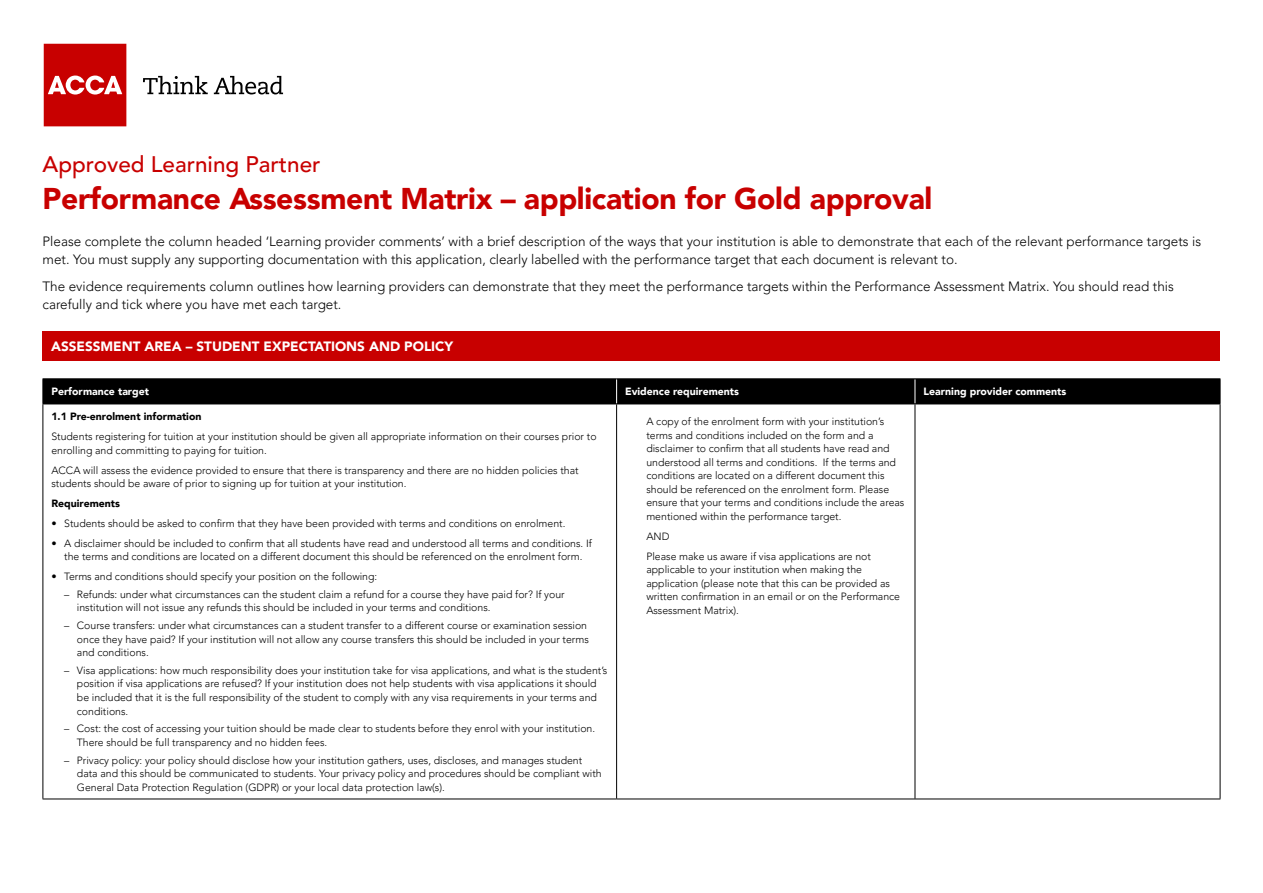
<style>
.page{position:relative;width:1263px;height:893px;background:#fff}
.page>*{position:absolute;margin:0;border:0;box-sizing:border-box;transform-origin:0 0}
.t1{font:900 30px "Avenir LT Pro";letter-spacing:-.01em;color:#c80000}
.t2{font:500 22.5px "Avenir LT Pro";color:#c80000}
.t3{font:300 13.5px/18px "Avenir LT Pro";color:#000}
.t4{font:900 13.5px "Avenir LT Pro";color:#fff}
.t5{font:300 10.5px/13.5px "Avenir LT Pro";color:#000}
.t6{font:900 10.5px "Avenir LT Pro";color:#fff}
.t7{font:900 10.5px "Avenir LT Pro";color:#000}
</style>
<div class="page">
<svg style="left:43px;top:43px;width:84px;height:84px;background:#cf2121"></svg>
<svg style="left:143px;top:76px;width:65px;height:18px"></svg>
<svg style="left:214px;top:76px;width:69px;height:18px"></svg>
<hr style="left:43px;top:404px;width:1px;height:395px;background:#000">
<hr style="left:616px;top:404px;width:1px;height:395px;background:#000">
<hr style="left:915px;top:404px;width:1px;height:395px;background:#000">
<hr style="left:1220px;top:404px;width:1px;height:395px;background:#000">
<hr style="left:43px;top:799px;width:574px;height:1px;background:#000">
<hr style="left:617px;top:799px;width:298px;height:1px;background:#000">
<hr style="left:915px;top:799px;width:305px;height:1px;background:#000">
<hr style="left:43px;top:378px;width:574px;height:1px;background:#000">
<hr style="left:617px;top:378px;width:298px;height:1px;background:#000">
<hr style="left:915px;top:378px;width:305px;height:1px;background:#000">
<div style="left:43px;top:379px;width:1178px;height:25px;background:#000"></div>
<hr style="left:43px;top:404px;width:574px;height:1px;background:#000">
<hr style="left:617px;top:404px;width:298px;height:1px;background:#000">
<hr style="left:915px;top:404px;width:305px;height:1px;background:#000">
<div style="left:43px;top:331px;width:1177px;height:30px;background:#c80000"></div>
<h2 class="t2" style="left:43px;top:150px;width:280px">Approved Learning Partner</h2>
<h1 class="t1" style="left:43px;top:180px;width:891px">Performance Assessment Matrix – application for Gold approval</h1>
<p class="t3" style="left:43px;top:233px;width:1160px">Please complete the column headed ‘Learning provider comments’ with a brief description of the ways that your institution is able to demonstrate that each of the relevant performance targets is met. You must supply any supporting documentation with this application, clearly labelled with the performance target that each document is relevant to.</p>
<p class="t3" style="left:43px;top:277px;width:1133px">The evidence requirements column outlines how learning providers can demonstrate that they meet the performance targets within the Performance Assessment Matrix. You should read this carefully and tick where you have met each target.</p>
<p class="t4" style="left:51px;top:339px;width:404px">ASSESSMENT AREA – STUDENT EXPECTATIONS AND POLICY</p>
<p class="t6" style="left:51px;top:385px;width:99px">Performance target</p>
<p class="t6" style="left:625px;top:385px;width:115px">Evidence requirements</p>
<p class="t6" style="left:923px;top:385px;width:144px">Learning provider comments</p>
<p class="t7" style="left:51px;top:410px;width:152px">1.1 Pre-enrolment information</p>
<p class="t5" style="left:51px;top:430px;width:547px">Students registering for tuition at your institution should be given all appropriate information on their courses prior to enrolling and committing to paying for tuition.</p>
<p class="t5" style="left:51px;top:463px;width:529px">ACCA will assess the evidence provided to ensure that there is transparency and there are no hidden policies that students should be aware of prior to signing up for tuition at your institution.</p>
<p class="t7" style="left:51px;top:497px;width:70px">Requirements</p>
<p class="t5" style="left:51px;top:517px;width:516px">• Students should be asked to confirm that they have been provided with terms and conditions on enrolment.</p>
<p class="t5" style="left:51px;top:536px;width:542px;text-align:center">• A disclaimer should be included to confirm that all students have read and understood all terms and conditions. If the terms and conditions are located on a different document this should be referenced on the enrolment form.</p>
<p class="t5" style="left:51px;top:570px;width:327px">• Terms and conditions should specify your position on the following:</p>
<p class="t5" style="left:77px;top:588px;width:489px;text-indent:-13px">– Refunds: under what circumstances can the student claim a refund for a course they have paid for? If your institution will not issue any refunds this should be included in your terms and conditions.</p>
<p class="t5" style="left:77px;top:619px;width:513px;text-indent:-13px">– Course transfers: under what circumstances can a student transfer to a different course or examination session once they have paid? If your institution will not allow any course transfers this should be included in your terms and conditions.</p>
<p class="t5" style="left:77px;top:664px;width:532px;text-indent:-13px">– Visa applications: how much responsibility does your institution take for visa applications, and what is the student’s position if visa applications are refused? If your institution does not help students with visa applications it should be included that it is the full responsibility of the student to comply with any visa requirements in your terms and conditions.</p>
<p class="t5" style="left:77px;top:722px;width:520px;text-indent:-13px">– Cost: the cost of accessing your tuition should be made clear to students before they enrol with your institution.<br>There should be full transparency and no hidden fees.</p>
<p class="t5" style="left:77px;top:753px;width:526px;text-indent:-13px">– Privacy policy: your policy should disclose how your institution gathers, uses, discloses, and manages student data and this should be communicated to students. Your privacy policy and procedures should be compliant with<br>General Data Protection Regulation (GDPR) or your local data protection law(s).</p>
<p class="t5" style="left:646px;top:415px;width:260px">A copy of the enrolment form with your institution’s terms and conditions included on the form and a disclaimer to confirm that all students have read and understood all terms and conditions. If the terms and conditions are located on a different document this should be referenced on the enrolment form. Please ensure that your terms and conditions include the areas mentioned within the performance target.</p>
<p class="t5" style="left:646px;top:526px;width:226px;line-height:19.8px">AND<br>Please make us aware if visa applications are not</p>
<p class="t5" style="left:646px;top:563px;width:255px">applicable to your institution when making the application (please note that this can be provided as written confirmation in an email or on the Performance Assessment Matrix).</p>
</div>
